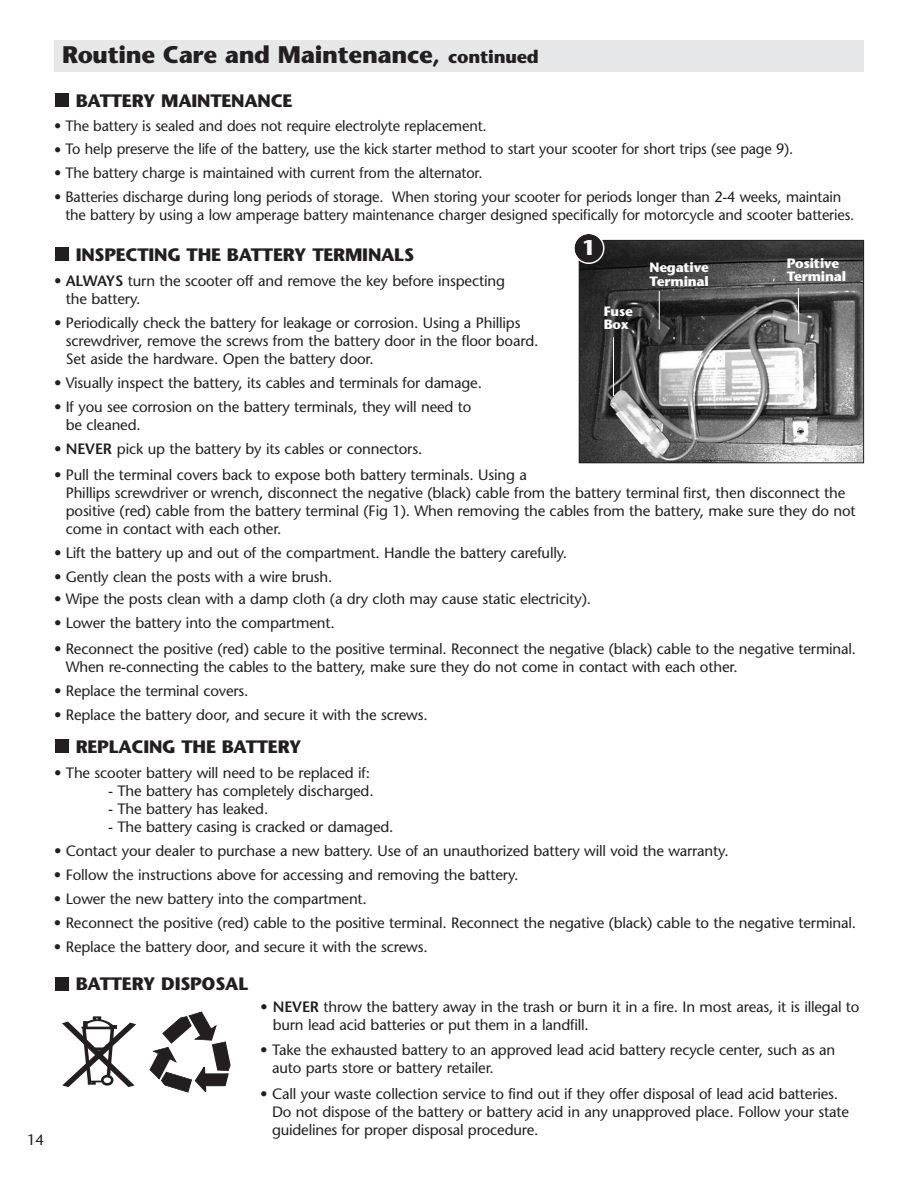
<style>
.page{position:relative;width:918px;height:1188px;background:#fff}
.page>*{position:absolute;margin:0;border:0;box-sizing:border-box;transform-origin:0 0}
.t1{font:700 24px "Stone Sans";letter-spacing:-.015em;color:#231f20}
.t2{font:700 21px "Stone Sans";color:#fff}
.t3{font:700 18px "Stone Sans";letter-spacing:-.015em;color:#231f20}
.t4{font:15px/18px "Stone Sans";letter-spacing:-.01em;color:#231f20}
.t5{font:700 13.5px/13.5px "Stone Sans";letter-spacing:-.015em;color:#fff}
.t6{font:11.7px/14.1px "Helvetica";color:#231f20}
.s1{font-size:18px}
.s2{font-weight:600}
.s3{font-weight:700}
</style>
<div class="page">
<div style="left:56px;top:739px;width:13px;height:14px;background:#231f20"></div>
<div style="left:56px;top:247px;width:13px;height:14px;background:#231f20"></div>
<div style="left:54px;top:40px;width:810px;height:32px;background:#e6e7e9"></div>
<div style="left:56px;top:93px;width:13px;height:13px;background:#231f20"></div>
<div style="left:56px;top:977px;width:13px;height:13px;background:#231f20"></div>
<svg style="left:62px;top:1016px;width:74px;height:71px"></svg>
<div style="left:92px;top:1047px;width:13px;height:4px;border:2px solid #231f20"></div>
<svg style="left:149px;top:1011px;width:82px;height:82px"></svg>
<img style="left:581px;top:242px;width:281px;height:219px">
<div style="left:579px;top:240px;width:285px;height:223px;border:1px solid #231f20"></div>
<hr style="left:659px;top:291px;width:1px;height:38px;background:#fff">
<hr style="left:798px;top:288px;width:1px;height:47px;background:#fff">
<hr style="left:613px;top:337px;width:1px;height:59px;background:#fff">
<svg style="left:574px;top:234px;width:30px;height:30px"></svg>
<p class="t4" style="left:27px;top:1132px;width:19px">14</p>
<h1 class="t1" style="left:62px;top:46px;width:478px">Routine Care and Maintenance, <span class="s1">continued</span></h1>
<p class="t3" style="left:76px;top:93px;width:218px">BATTERY MAINTENANCE</p>
<p class="t4" style="left:54px;top:118px;width:434px">• The battery is sealed and does not require electrolyte replacement.</p>
<p class="t4" style="left:54px;top:142px;width:741px">• To help preserve the life of the battery, use the kick starter method to start your scooter for short trips (see page 9).</p>
<p class="t4" style="left:54px;top:166px;width:430px">• The battery charge is maintained with current from the alternator.</p>
<p class="t4" style="left:65px;top:190px;width:790px;text-indent:-11px">• Batteries discharge during long periods of storage. When storing your scooter for periods longer than 2-4 weeks, maintain the battery by using a low amperage battery maintenance charger designed specifically for motorcycle and scooter batteries.</p>
<h2 class="t2" style="left:582px;top:240px;width:15px">1</h2>
<p class="t3" style="left:76px;top:247px;width:340px">INSPECTING THE BATTERY TERMINALS</p>
<p class="t4" style="left:66px;top:274px;width:441px;text-indent:-12px">• <span class="s2">ALWAYS</span> turn the scooter off and remove the key before inspecting the battery.</p>
<p class="t4" style="left:66px;top:316px;width:474px;text-indent:-12px">• Periodically check the battery for leakage or corrosion. Using a Phillips screwdriver, remove the screws from the battery door in the floor board.<br>Set aside the hardware. Open the battery door.</p>
<p class="t4" style="left:54px;top:376px;width:430px">• Visually inspect the battery, its cables and terminals for damage.</p>
<p class="t4" style="left:66px;top:400px;width:407px;text-indent:-12px">• If you see corrosion on the battery terminals, they will need to be cleaned.</p>
<p class="t4" style="left:54px;top:442px;width:370px">• <span class="s2">NEVER</span> pick up the battery by its cables or connectors.</p>
<p class="t4" style="left:66px;top:467px;width:791px;text-indent:-12px">• Pull the terminal covers back to expose both battery terminals. Using a<br>Phillips screwdriver or wrench, disconnect the negative (black) cable from the battery terminal first, then disconnect the positive (red) cable from the battery terminal (Fig 1). When removing the cables from the battery, make sure they do not come in contact with each other.</p>
<p class="t4" style="left:54px;top:545px;width:515px">• Lift the battery up and out of the compartment. Handle the battery carefully.</p>
<p class="t4" style="left:54px;top:569px;width:280px">• Gently clean the posts with a wire brush.</p>
<p class="t4" style="left:54px;top:592px;width:539px">• Wipe the posts clean with a damp cloth (a dry cloth may cause static electricity).</p>
<p class="t4" style="left:54px;top:616px;width:282px">• Lower the battery into the compartment.</p>
<p class="t4" style="left:66px;top:641px;width:792px;text-indent:-12px">• Reconnect the positive (red) cable to the positive terminal. Reconnect the negative (black) cable to the negative terminal.<br>When re-connecting the cables to the battery, make sure they do not come in contact with each other.</p>
<p class="t4" style="left:54px;top:683px;width:196px">• Replace the terminal covers.</p>
<p class="t4" style="left:54px;top:707px;width:375px">• Replace the battery door, and secure it with the screws.</p>
<p class="t3" style="left:76px;top:739px;width:227px">REPLACING THE BATTERY</p>
<p class="t4" style="left:54px;top:766px;width:318px">• The scooter battery will need to be replaced if:</p>
<p class="t4" style="left:108px;top:784px;width:267px">- The battery has completely discharged.</p>
<p class="t4" style="left:108px;top:802px;width:162px">- The battery has leaked.</p>
<p class="t4" style="left:108px;top:820px;width:287px">- The battery casing is cracked or damaged.</p>
<p class="t4" style="left:54px;top:844px;width:676px">• Contact your dealer to purchase a new battery. Use of an unauthorized battery will void the warranty.</p>
<p class="t4" style="left:54px;top:868px;width:466px">• Follow the instructions above for accessing and removing the battery.</p>
<p class="t4" style="left:54px;top:892px;width:314px">• Lower the new battery into the compartment.</p>
<p class="t4" style="left:54px;top:916px;width:804px">• Reconnect the positive (red) cable to the positive terminal. Reconnect the negative (black) cable to the negative terminal.</p>
<p class="t4" style="left:54px;top:940px;width:375px">• Replace the battery door, and secure it with the screws.</p>
<p class="t5" style="left:787px;top:258px;width:61px">Positive<br>Terminal</p>
<p class="t5" style="left:650px;top:262px;width:61px">Negative<br>Terminal</p>
<p class="t5" style="left:604px;top:306px;width:31px">Fuse<br>Box</p>
<p class="t3" style="left:76px;top:977px;width:174px">BATTERY DISPOSAL</p>
<p class="t4" style="left:273px;top:999px;width:588px;text-indent:-12px"><span class="s3">•</span> <span class="s2">NEVER</span> throw the battery away in the trash or burn it in a fire. In most areas, it is illegal to burn lead acid batteries or put them in a landfill.</p>
<p class="t4" style="left:272px;top:1043px;width:565px;text-indent:-12px">• Take the exhausted battery to an approved lead acid battery recycle center, such as an auto parts store or battery retailer.</p>
<p class="t4" style="left:272px;top:1086px;width:578px;text-indent:-12px">• Call your waste collection service to find out if they offer disposal of lead acid batteries.<br>Do not dispose of the battery or battery acid in any unapproved place. Follow your state guidelines for proper disposal procedure.</p>
<p class="t6" style="left:325px;top:1068px;width:256px">Contains lead-acid. Must be recycled or disposed of properly. For further information, please</p>
</div>
